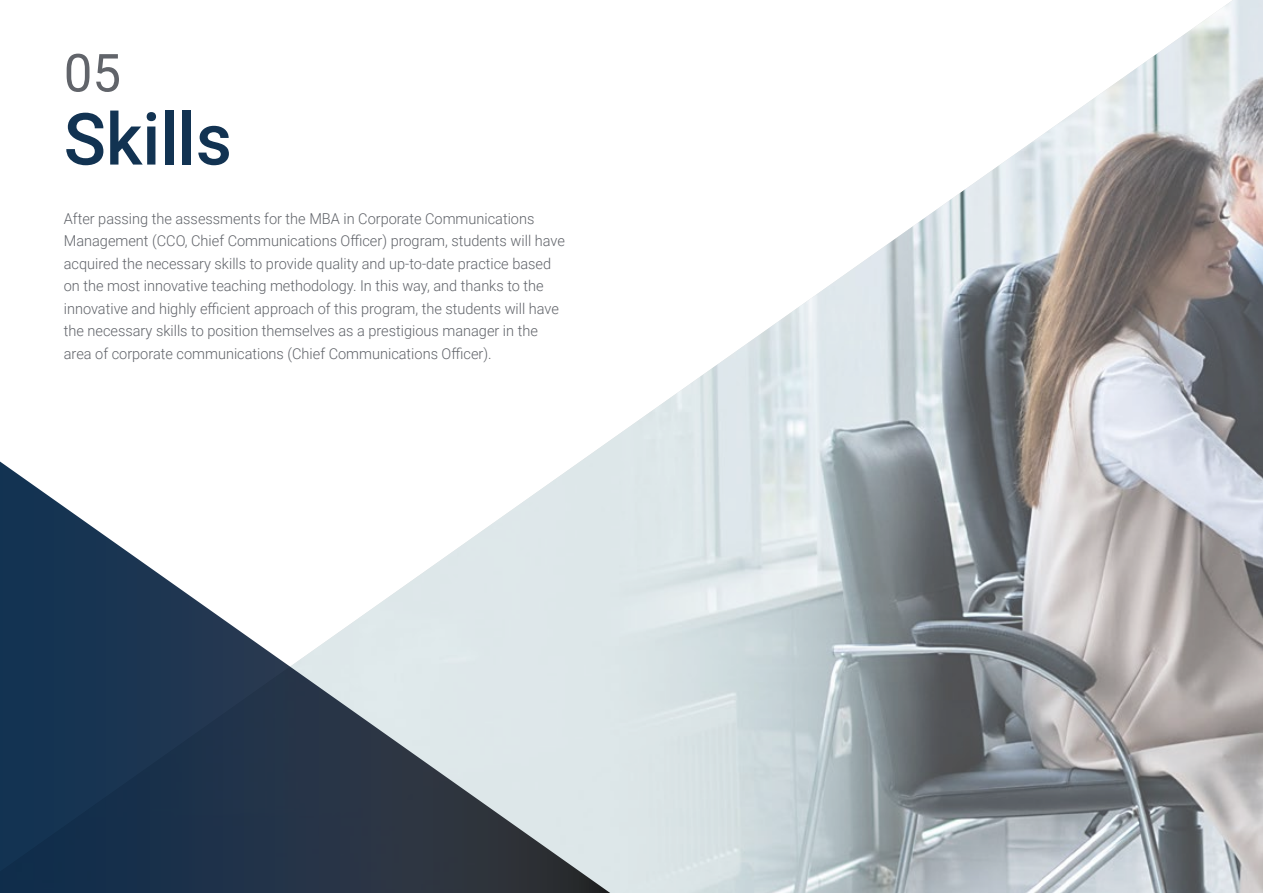
<style>
.page{position:relative;width:1263px;height:893px;background:#fff}
.page>*{position:absolute;margin:0;border:0;box-sizing:border-box;transform-origin:0 0}
.t1{font:500 72px "Roboto";color:#123352}
.t2{font:52.5px "Roboto";color:#61646a}
.t3{font:300 15px/22.5px "Roboto";color:#61646a}
</style>
<div class="page">
<img style="left:602px;top:0;width:661px;height:893px">
<svg style="left:0;top:446px;width:640px;height:447px"></svg>
<h2 class="t2" style="left:64px;top:36px;width:59px">05</h2>
<h1 class="t1" style="left:64px;top:89px;width:170px">Skills</h1>
<p class="t3" style="left:64px;top:207px;width:503px">After passing the assessments for the MBA in Corporate Communications Management (CCO, Chief Communications Officer) program, students will have acquired the necessary skills to provide quality and up-to-date practice based on the most innovative teaching methodology. In this way, and thanks to the innovative and highly efficient approach of this program, the students will have the necessary skills to position themselves as a prestigious manager in the area of corporate communications (Chief Communications Officer).</p>
</div>
